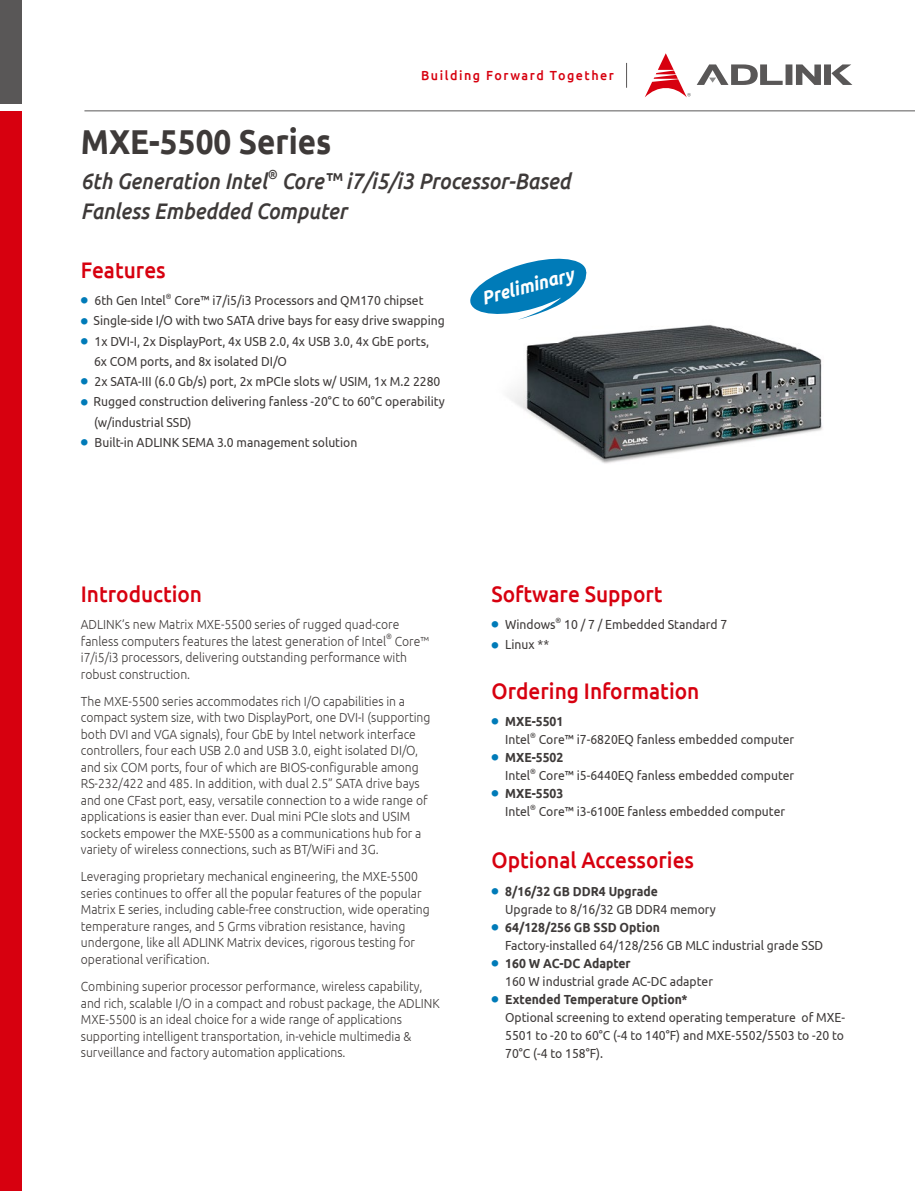
<style>
.page{position:relative;width:915px;height:1191px;background:#fff}
.page>*{position:absolute;margin:0;border:0;box-sizing:border-box;transform-origin:0 0}
.t1{font:700 34.5px "Ubuntu";color:#3e3a39;scale:.91 1}
.t2{font:500 22.5px "Ubuntu";color:#d7000f;scale:.93 1}
.t3{font:italic 500 22.5px/30px "Ubuntu";color:#3e3a39;scale:.91 1}
.t4{font:italic 700 19.2px "Ubuntu";color:#fff;scale:.91 1}
.t5{font:300 13.2px/16.5px "Ubuntu";color:#3e3a39;scale:.92 1}
.t6{font:13.2px/18px "Ubuntu";color:#3e3a39;scale:.92 1}
.t7{font:700 13.2px/18px "Ubuntu";color:#3e3a39;scale:.92 1}
.t8{font:500 13.2px "Ubuntu";letter-spacing:.125em;color:#d7000f;scale:.95 1}
.t9{font:italic 500 13.05px "Ubuntu";color:#3e3a39;scale:.91 1}
.t10{font:7.65px "Ubuntu";color:#3e3a39;scale:.92 1}
.t11{font:300 7.65px "Ubuntu";color:#3e3a39;scale:.92 1}
.s1{font-family:"Adobe Ming Std";font-weight:300;font-size:7.2px;color:#007bb8}
.s2{font-weight:400}
.s3{font-weight:700}
</style>
<div class="page">
<div style="left:0;top:111px;width:21px;height:1080px;background:#d7000f"></div>
<div style="left:0;top:0;width:21px;height:104px;background:#595757"></div>
<hr style="left:84px;top:110px;width:830px;height:1px;background:#595757">
<svg style="left:696px;top:64px;width:156px;height:21px"></svg>
<svg style="left:645px;top:53px;width:45px;height:44px"></svg>
<svg style="left:626px;top:63px;width:1px;height:25px"></svg>
<img style="left:510px;top:325px;width:313px;height:139px">
<svg style="left:470px;top:258px;width:117px;height:62px"></svg>
<p class="t8" style="left:421px;top:67px;width:204px">Building Forward Together</p>
<h1 class="t1" style="left:81px;top:120px;width:277px">MXE-5500 Series</h1>
<h2 class="t3" style="left:81px;top:166px;width:206px">6th Generation Intel</h2>
<p class="t9" style="left:267px;top:166px;width:12px">®</p>
<h2 class="t3" style="left:81px;top:166px;width:539px;text-indent:201px">Core™ i7/i5/i3 Processor-Based<br>Fanless Embedded Computer</h2>
<h2 class="t2" style="left:81px;top:255px;width:93px">Features</h2>
<p class="t6" style="left:81px;top:291px;width:94px"><span class="s1">●</span> 6th Gen Intel</p>
<p class="t10" style="left:166px;top:291px;width:8px">®</p>
<p class="t6" style="left:174px;top:291px;width:272px">Core™ i7/i5/i3 Processors and QM170 chipset</p>
<p class="t6" style="left:81px;top:311px;width:397px"><span class="s1">●</span> Single-side I/O with two SATA drive bays for easy drive swapping</p>
<p class="t6" style="left:94px;top:330px;width:365px;line-height:20.2px;text-indent:-13px"><span class="s1">●</span> 1x DVI-I, 2x DisplayPort, 4x USB 2.0, 4x USB 3.0, 4x GbE ports,<br>6x COM ports, and 8x isolated DI/O</p>
<p class="t6" style="left:81px;top:372px;width:392px"><span class="s1">●</span> 2x SATA-III (6.0 Gb/s) port, 2x mPCIe slots w/ USIM, 1x M.2 2280</p>
<p class="t6" style="left:94px;top:391px;width:382px;line-height:20.2px;text-indent:-13px"><span class="s1">●</span> Rugged construction delivering fanless -20°C to 60°C operability (w/industrial SSD)</p>
<p class="t6" style="left:81px;top:433px;width:302px"><span class="s1">●</span> Built-in ADLINK SEMA 3.0 management solution</p>
<h3 class="t4" style="left:479px;top:287px;width:105px;rotate:-15deg">Preliminary</h3>
<h2 class="t2" style="left:81px;top:579px;width:132px">Introduction</h2>
<p class="t5" style="left:81px;top:616px;width:347px">ADLINK’s new Matrix MXE-5500 series of rugged quad-core fanless computers features the latest generation of Intel</p>
<p class="t11" style="left:386px;top:632px;width:8px">®</p>
<p class="t5" style="left:81px;top:632px;width:380px;text-indent:314px">Core™ i7/i5/i3 processors, delivering outstanding performance with robust construction.</p>
<p class="t5" style="left:81px;top:692px;width:381px">The MXE-5500 series accommodates rich I/O capabilities in a compact system size, with two DisplayPort, one DVI-I (supporting both DVI and VGA signals), four GbE by Intel network interface controllers, four each USB 2.0 and USB 3.0, eight isolated DI/O, and six COM ports, four of which are BIOS-configurable among RS-232/422 and 485. In addition, with dual 2.5” SATA drive bays and one CFast port, easy, versatile connection to a wide range of applications is easier than ever. Dual mini PCIe slots and USIM sockets empower the MXE-5500 as a communications hub for a variety of wireless connections, such as BT/WiFi and 3G.</p>
<p class="t5" style="left:81px;top:868px;width:381px">Leveraging proprietary mechanical engineering, the MXE-5500 series continues to offer all the popular features of the popular Matrix E series, including cable-free construction, wide operating temperature ranges, and 5 Grms vibration resistance, having undergone, like all ADLINK Matrix devices, rigorous testing for operational verification.</p>
<p class="t5" style="left:81px;top:977px;width:391px">Combining superior processor performance, wireless capability, and rich, scalable I/O in a compact and robust package, the ADLINK MXE-5500 is an ideal choice for a wide range of applications supporting intelligent transportation, in-vehicle multimedia &amp; surveillance and factory automation applications.</p>
<h2 class="t2" style="left:491px;top:579px;width:185px">Software Support</h2>
<p class="t6" style="left:491px;top:615px;width:71px"><span class="s1">●</span> Windows</p>
<p class="t10" style="left:555px;top:615px;width:8px">®</p>
<p class="t6" style="left:564px;top:615px;width:179px">10 / 7 / Embedded Standard 7</p>
<p class="t6" style="left:491px;top:635px;width:64px"><span class="s1">●</span> Linux **</p>
<h2 class="t2" style="left:491px;top:676px;width:225px">Ordering Information</h2>
<p class="t7" style="left:505px;top:712px;width:65px;text-indent:-14px"><span class="s1">●</span> MXE-5501<br><span class="s2">Intel</span></p>
<p class="t10" style="left:530px;top:730px;width:8px">®</p>
<p class="t6" style="left:538px;top:730px;width:279px">Core™ i7-6820EQ fanless embedded computer</p>
<p class="t7" style="left:505px;top:748px;width:65px;text-indent:-14px"><span class="s1">●</span> MXE-5502<br><span class="s2">Intel</span></p>
<p class="t10" style="left:530px;top:766px;width:8px">®</p>
<p class="t6" style="left:538px;top:766px;width:279px">Core™ i5-6440EQ fanless embedded computer</p>
<p class="t7" style="left:505px;top:784px;width:65px;text-indent:-14px"><span class="s1">●</span> MXE-5503<br><span class="s2">Intel</span></p>
<p class="t10" style="left:530px;top:802px;width:8px">®</p>
<p class="t6" style="left:538px;top:802px;width:269px">Core™ i3-6100E fanless embedded computer</p>
<h2 class="t2" style="left:491px;top:846px;width:219px">Optional Accessories</h2>
<p class="t6" style="left:505px;top:881px;width:230px;text-indent:-14px"><span class="s1">●</span> <span class="s3">8/16/32 GB DDR4 Upgrade<br></span>Upgrade to 8/16/32 GB DDR4 memory</p>
<p class="t6" style="left:505px;top:917px;width:347px;text-indent:-14px"><span class="s1">●</span> <span class="s3">64/128/256 GB SSD Option<br></span>Factory-installed 64/128/256 GB MLC industrial grade SSD</p>
<p class="t6" style="left:505px;top:953px;width:227px;text-indent:-14px"><span class="s1">●</span> <span class="s3">160 W AC-DC Adapter<br></span>160 W industrial grade AC-DC adapter</p>
<p class="t6" style="left:505px;top:989px;width:371px;text-indent:-14px"><span class="s1">●</span> <span class="s3">Extended Temperature Option*<br></span>Optional screening to extend operating temperature of MXE-5501 to -20 to 60°C (-4 to 140°F) and MXE-5502/5503 to -20 to 70°C (-4 to 158°F).</p>
</div>
